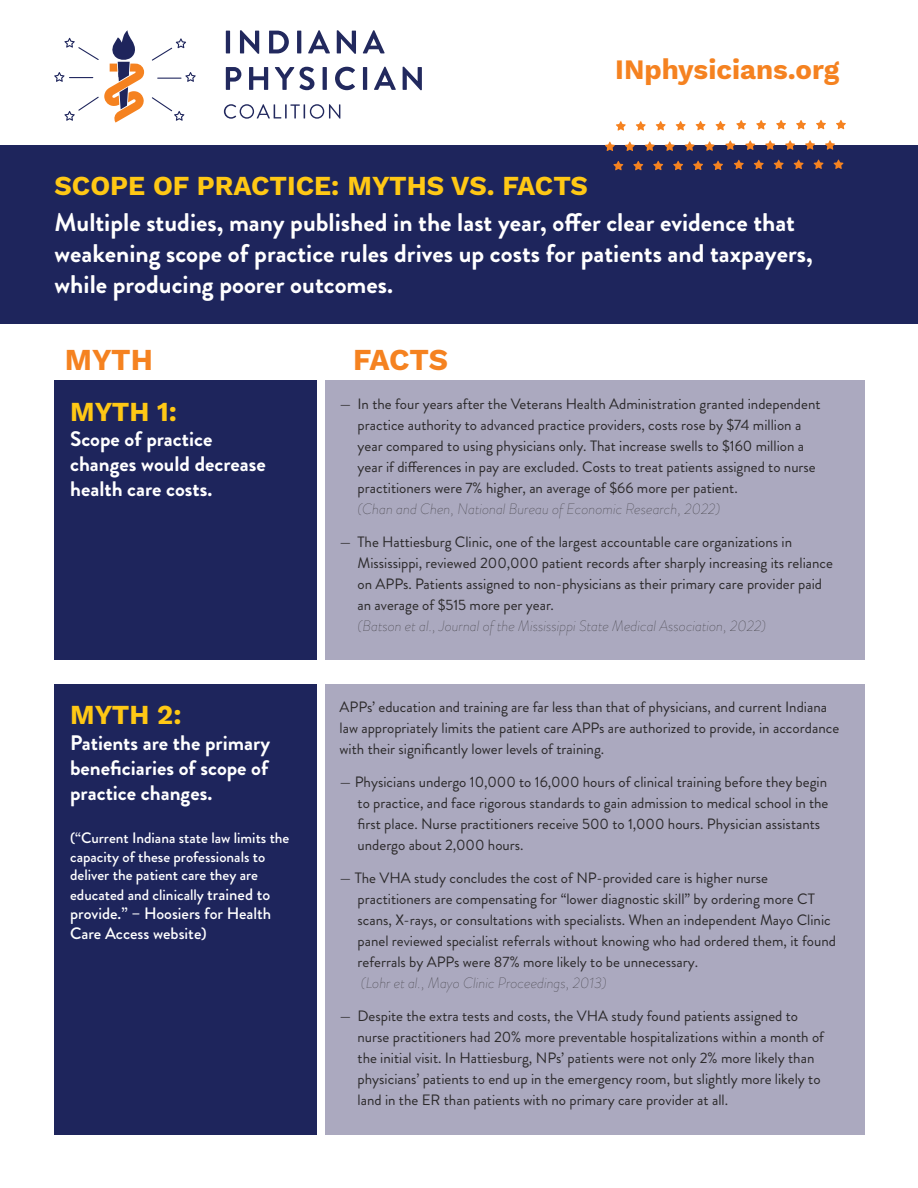
<style>
.page{position:relative;width:918px;height:1188px;background:#fff}
.page>*{position:absolute;margin:0;border:0;box-sizing:border-box;transform-origin:0 0}
.t1{font:700 30px "Work Sans";letter-spacing:-.01em;color:#f58220}
.t2{font:700 27.6px "Work Sans";color:#f58220}
.t3{font:700 27px "Work Sans";color:#ffc815}
.t4{font:700 25.5px/30.6px "Brandon Grotesque";color:#fff}
.t5{font:700 21px/25.2px "Brandon Grotesque";color:#fff}
.t6{font:500 16.5px/19.8px "Brandon Grotesque";color:#fff}
.t7{font:500 15.15px/18.1px "Brandon Grotesque";color:#fff}
.t8{font:15px/21px "Brandon Grotesque";color:#2b292a}
.s1{font-weight:100;font-style:italic}
.s2{font-size:16.5px}
</style>
<div class="page">
<div style="left:55px;top:381px;width:262px;height:279px;background:#1e255c"></div>
<div style="left:55px;top:684px;width:262px;height:451px;background:#1e255c"></div>
<div style="left:325px;top:381px;width:540px;height:279px;background:#aba9bf"></div>
<div style="left:325px;top:684px;width:540px;height:451px;background:#aba9bf"></div>
<svg style="left:152px;top:38px;width:34px;height:23px"></svg>
<svg style="left:157px;top:72px;width:39px;height:10px"></svg>
<svg style="left:152px;top:97px;width:32px;height:24px"></svg>
<svg style="left:54px;top:30px;width:90px;height:93px"></svg>
<hr style="left:226px;top:31px;width:4px;height:22px;background:#22295e">
<svg style="left:240px;top:30px;width:19px;height:24px"></svg>
<svg style="left:269px;top:31px;width:20px;height:22px"></svg>
<svg style="left:297px;top:31px;width:4px;height:22px"></svg>
<svg style="left:308px;top:30px;width:22px;height:23px"></svg>
<svg style="left:337px;top:30px;width:19px;height:24px"></svg>
<svg style="left:363px;top:30px;width:22px;height:23px"></svg>
<svg style="left:226px;top:67px;width:15px;height:23px"></svg>
<svg style="left:249px;top:67px;width:19px;height:23px"></svg>
<svg style="left:275px;top:67px;width:39px;height:23px"></svg>
<svg style="left:323px;top:67px;width:4px;height:23px"></svg>
<svg style="left:335px;top:67px;width:20px;height:23px"></svg>
<hr style="left:363px;top:67px;width:4px;height:23px;background:#22295e">
<svg style="left:374px;top:67px;width:22px;height:23px"></svg>
<svg style="left:403px;top:67px;width:19px;height:23px"></svg>
<svg style="left:224px;top:104px;width:116px;height:15px"></svg>
<div style="left:0;top:145px;width:918px;height:179px;background:#1e255c"></div>
<svg style="left:836px;top:120px;width:10px;height:9px"></svg>
<svg style="left:816px;top:120px;width:10px;height:9px"></svg>
<svg style="left:796px;top:120px;width:10px;height:9px"></svg>
<svg style="left:776px;top:120px;width:10px;height:9px"></svg>
<svg style="left:756px;top:120px;width:10px;height:9px"></svg>
<svg style="left:736px;top:120px;width:10px;height:9px"></svg>
<svg style="left:825px;top:140px;width:10px;height:10px"></svg>
<svg style="left:805px;top:140px;width:10px;height:10px"></svg>
<svg style="left:785px;top:140px;width:10px;height:10px"></svg>
<svg style="left:765px;top:140px;width:10px;height:10px"></svg>
<svg style="left:745px;top:141px;width:10px;height:9px"></svg>
<svg style="left:725px;top:141px;width:10px;height:9px"></svg>
<svg style="left:834px;top:160px;width:9px;height:9px"></svg>
<svg style="left:814px;top:160px;width:9px;height:9px"></svg>
<svg style="left:794px;top:160px;width:10px;height:9px"></svg>
<svg style="left:774px;top:160px;width:10px;height:9px"></svg>
<svg style="left:754px;top:160px;width:10px;height:9px"></svg>
<svg style="left:734px;top:160px;width:10px;height:9px"></svg>
<svg style="left:716px;top:121px;width:9px;height:9px"></svg>
<svg style="left:696px;top:121px;width:10px;height:9px"></svg>
<svg style="left:676px;top:121px;width:10px;height:9px"></svg>
<svg style="left:656px;top:121px;width:10px;height:9px"></svg>
<svg style="left:636px;top:121px;width:10px;height:10px"></svg>
<svg style="left:616px;top:121px;width:10px;height:10px"></svg>
<svg style="left:705px;top:141px;width:9px;height:10px"></svg>
<svg style="left:685px;top:141px;width:10px;height:10px"></svg>
<svg style="left:665px;top:142px;width:10px;height:9px"></svg>
<svg style="left:645px;top:142px;width:10px;height:9px"></svg>
<svg style="left:625px;top:142px;width:10px;height:9px"></svg>
<svg style="left:605px;top:142px;width:10px;height:9px"></svg>
<svg style="left:713px;top:161px;width:10px;height:9px"></svg>
<svg style="left:693px;top:161px;width:10px;height:9px"></svg>
<svg style="left:673px;top:161px;width:10px;height:9px"></svg>
<svg style="left:653px;top:161px;width:10px;height:9px"></svg>
<svg style="left:633px;top:161px;width:10px;height:9px"></svg>
<svg style="left:613px;top:161px;width:10px;height:9px"></svg>
<p class="t2" style="left:615px;top:49px;width:225px">INphysicians.org</p>
<p class="t3" style="left:55px;top:166px;width:535px">SCOPE OF PRACTICE: MYTHS VS. FACTS</p>
<p class="t4" style="left:55px;top:208px;width:760px">Multiple studies, many published in the last year, offer clear evidence that weakening scope of practice rules drives up costs for patients and taxpayers, while producing poorer outcomes.</p>
<p class="t1" style="left:65px;top:337px;width:90px">MYTH</p>
<p class="t1" style="left:353px;top:337px;width:96px">FACTS</p>
<p class="t3" style="left:70px;top:391px;width:108px">MYTH 1:</p>
<p class="t5" style="left:70px;top:426px;width:197px">Scope of practice changes would decrease health care costs.</p>
<p class="t8" style="left:358px;top:394px;width:465px;text-indent:-18px">— In the four years after the Veterans Health Administration granted independent practice authority to advanced practice providers, costs rose by $74 million a year compared to using physicians only. That increase swells to $160 million a year if differences in pay are excluded. Costs to treat patients assigned to nurse practitioners were 7% higher, an average of $66 more per patient.<br><span class="s1">(Chan and Chen, National Bureau of Economic Research, 2022)</span></p>
<p class="t8" style="left:358px;top:532px;width:477px;text-indent:-18px">— The Hattiesburg Clinic, one of the largest accountable care organizations in Mississippi, reviewed 200,000 patient records after sharply increasing its reliance on APPs. Patients assigned to non-physicians as their primary care provider paid an average of $515 more per year.<br><span class="s1">(Batson et al., Journal of the Mississippi State Medical Association, 2022)</span></p>
<p class="t3" style="left:70px;top:695px;width:113px">MYTH 2:</p>
<p class="t5" style="left:70px;top:730px;width:202px;text-align:justify">Patients are the primary beneficiaries of scope of practice changes.</p>
<p class="t7" style="left:70px;top:829px;width:221px">(“Current Indiana state law limits the capacity of these professionals to deliver the patient care they are</p>
<p class="t7" style="left:70px;top:885px;width:202px">educated and clinically <span class="s2">trained to</span></p>
<p class="t6" style="left:70px;top:904px;width:203px">provide.” – Hoosiers for Health<br>Care Access website)</p>
<p class="t8" style="left:340px;top:697px;width:501px">APPs’ education and training are far less than that of physicians, and current Indiana law appropriately limits the patient care APPs are authorized to provide, in accordance with their significantly lower levels of training.</p>
<p class="t8" style="left:358px;top:772px;width:472px;text-indent:-18px">— Physicians undergo 10,000 to 16,000 hours of clinical training before they begin to practice, and face rigorous standards to gain admission to medical school in the first place. Nurse practitioners receive 500 to 1,000 hours. Physician assistants undergo about 2,000 hours.</p>
<p class="t8" style="left:358px;top:868px;width:480px;text-indent:-18px">— The VHA study concludes the cost of NP-provided care is higher nurse practitioners are compensating for “lower diagnostic skill” by ordering more CT scans, X-rays, or consultations with specialists. When an independent Mayo Clinic panel reviewed specialist referrals without knowing who had ordered them, it found referrals by APPs were 87% more likely to be unnecessary.<br><span class="s1">(Lohr et al., Mayo Clinic Proceedings, 2013)</span></p>
<p class="t8" style="left:358px;top:1006px;width:468px;text-indent:-18px">— Despite the extra tests and costs, the VHA study found patients assigned to nurse practitioners had 20% more preventable hospitalizations within a month of the initial visit. In Hattiesburg, NPs’ patients were not only 2% more likely than physicians’ patients to end up in the emergency room, but slightly more likely to land in the ER than patients with no primary care provider at all.</p>
</div>
